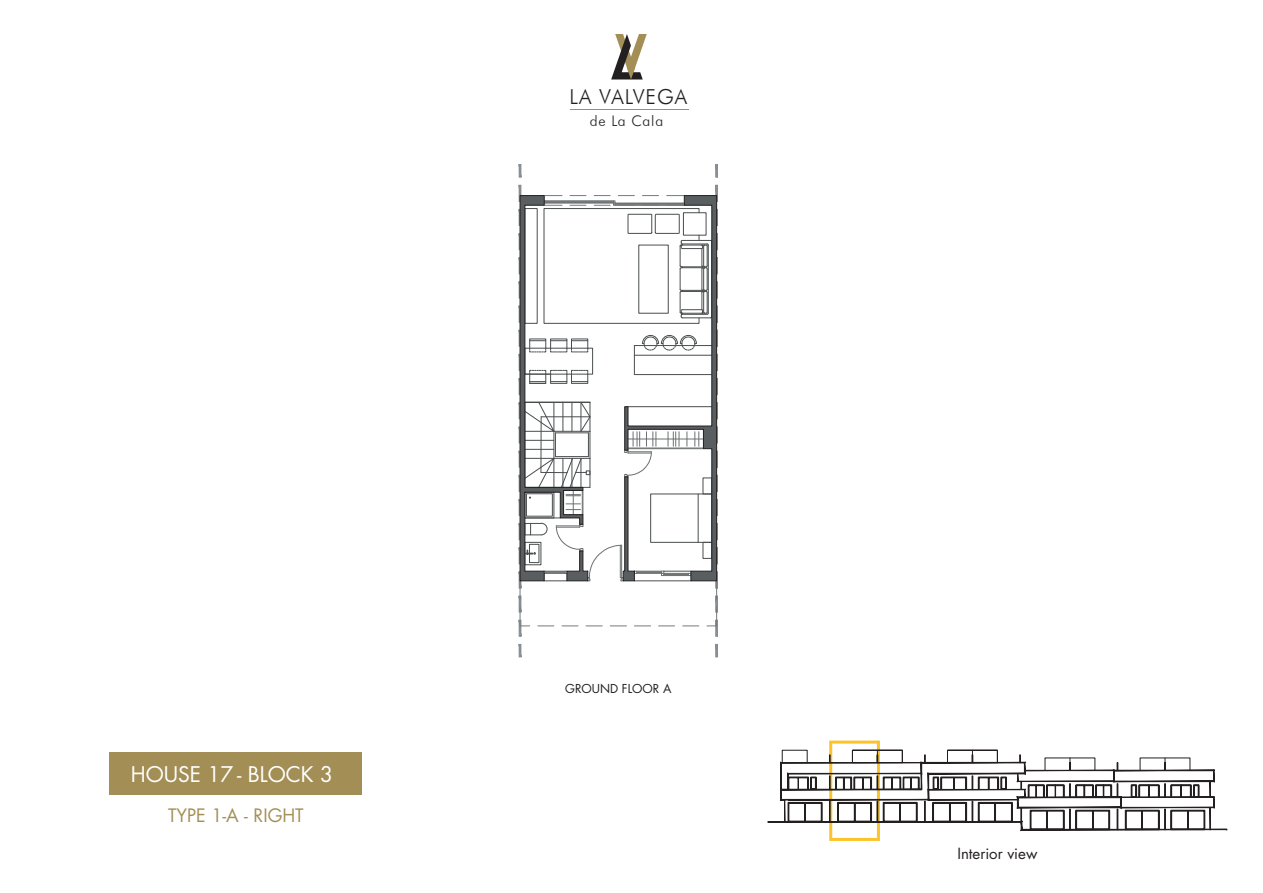
<style>
.page{position:relative;width:1263px;height:893px;background:#fff}
.page>*{position:absolute;margin:0;border:0;box-sizing:border-box;transform-origin:0 0}
.t1{font:21px "Futura Std";color:#fff}
.t2{font:300 20.7px "Futura BT";letter-spacing:.05em;color:#231f20}
.t3{font:18px "Futura Std";color:#a38f56}
.t4{font:15px "Futura Std";color:#231f20}
.t5{font:300 14.55px "Futura BT";letter-spacing:.05em;color:#231f20}
.t6{font:12px "Futura Std";color:#231f20}
</style>
<div class="page">
<hr style="left:570px;top:110px;width:119px;height:1px;background:#a38e56">
<svg style="left:611px;top:34px;width:36px;height:46px"></svg>
<div style="left:109px;top:752px;width:253px;height:42px;background:#a38f56"></div>
<svg style="left:768px;top:740px;width:459px;height:101px"></svg>
<svg style="left:715px;top:644px;width:3px;height:14px"></svg>
<svg style="left:715px;top:164px;width:3px;height:14px"></svg>
<svg style="left:518px;top:644px;width:4px;height:14px"></svg>
<svg style="left:518px;top:164px;width:4px;height:14px"></svg>
<svg style="left:518px;top:184px;width:200px;height:453px"></svg>
<p class="t1" style="left:131px;top:760px;width:204px">HOUSE 17 - BLOCK 3</p>
<p class="t3" style="left:168px;top:804px;width:137px">TYPE 1-A - RIGHT</p>
<p class="t2" style="left:570px;top:84px;width:119px">LA VALVEGA</p>
<p class="t5" style="left:590px;top:112px;width:75px">de La Cala</p>
<p class="t6" style="left:565px;top:681px;width:108px">GROUND FLOOR A</p>
<p class="t4" style="left:957px;top:844px;width:81px">Interior view</p>
</div>
